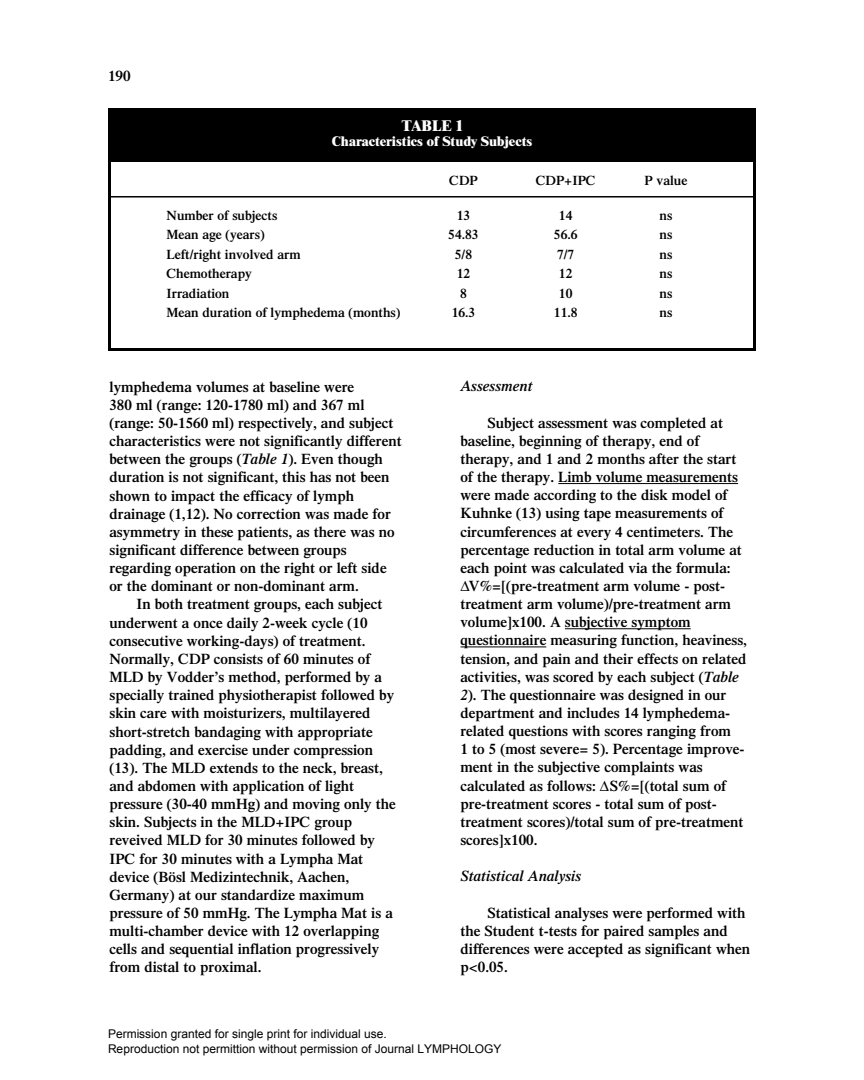
<style>
.page{position:relative;width:864px;height:1080px;background:#fff}
.page>*{position:absolute;margin:0;border:0;box-sizing:border-box;transform-origin:0 0}
.t1{font:600 15px/18.1px "Times";color:#000}
.t2{font:italic 600 15px "Times";color:#000}
.t3{font:800 15px "Times";color:#fff}
.t4{font:600 13.5px "Times";color:#000}
.t5{font:800 13.5px "Times";color:#fff}
.t6{font:12px/14.4px "Arial";color:#000}
.s1{font-style:italic}
</style>
<div class="page">
<div style="left:108px;top:108px;width:648px;height:54px;background:#000"></div>
<hr style="left:558px;top:483px;width:180px;height:1px;background:#000">
<hr style="left:565px;top:628px;width:126px;height:1px;background:#000">
<hr style="left:460px;top:647px;width:86px;height:1px;background:#000">
<div style="left:108px;top:108px;width:648px;height:243px;border:3px solid #000"></div>
<hr style="left:108px;top:196px;width:648px;height:2px;background:#000">
<p class="t1" style="left:108px;top:68px;width:24px">190</p>
<p class="t3" style="left:401px;top:120px;width:63px">TABLE 1</p>
<p class="t5" style="left:332px;top:136px;width:202px">Characteristics of Study Subjects</p>
<p class="t4" style="left:449px;top:176px;width:30px">CDP</p>
<p class="t4" style="left:536px;top:176px;width:61px">CDP+IPC</p>
<p class="t4" style="left:645px;top:176px;width:44px">P value</p>
<p class="t4" style="left:167px;top:210px;width:112px">Number of subjects</p>
<p class="t4" style="left:457px;top:210px;width:15px">13</p>
<p class="t4" style="left:559px;top:210px;width:15px">14</p>
<p class="t4" style="left:660px;top:210px;width:14px">ns</p>
<p class="t4" style="left:167px;top:230px;width:100px">Mean age (years)</p>
<p class="t4" style="left:448px;top:230px;width:32px">54.83</p>
<p class="t4" style="left:554px;top:230px;width:25px">56.6</p>
<p class="t4" style="left:660px;top:230px;width:14px">ns</p>
<p class="t4" style="left:167px;top:249px;width:136px">Left/right involved arm</p>
<p class="t4" style="left:455px;top:249px;width:19px">5/8</p>
<p class="t4" style="left:557px;top:249px;width:19px">7/7</p>
<p class="t4" style="left:660px;top:249px;width:14px">ns</p>
<p class="t4" style="left:167px;top:269px;width:87px">Chemotherapy</p>
<p class="t4" style="left:457px;top:269px;width:15px">12</p>
<p class="t4" style="left:559px;top:269px;width:15px">12</p>
<p class="t4" style="left:660px;top:269px;width:14px">ns</p>
<p class="t4" style="left:167px;top:288px;width:65px">Irradiation</p>
<p class="t4" style="left:460px;top:288px;width:8px">8</p>
<p class="t4" style="left:559px;top:288px;width:15px">10</p>
<p class="t4" style="left:660px;top:288px;width:14px">ns</p>
<p class="t4" style="left:167px;top:308px;width:235px">Mean duration of lymphedema (months)</p>
<p class="t4" style="left:452px;top:308px;width:25px">16.3</p>
<p class="t4" style="left:554px;top:308px;width:25px">11.8</p>
<p class="t4" style="left:660px;top:308px;width:14px">ns</p>
<p class="t1" style="left:110px;top:379px;width:294px">lymphedema volumes at baseline were<br>380 ml (range: 120-1780 ml) and 367 ml (range: 50-1560 ml) respectively, and subject characteristics were not significantly different between the groups (<span class="s1">Table 1</span>). Even though duration is not significant, this has not been shown to impact the efficacy of lymph drainage (1,12). No correction was made for asymmetry in these patients, as there was no significant difference between groups regarding operation on the right or left side or the dominant or non-dominant arm.</p>
<p class="t1" style="left:110px;top:597px;width:288px;text-indent:27px">In both treatment groups, each subject underwent a once daily 2-week cycle (10 consecutive working-days) of treatment.<br>Normally, CDP consists of 60 minutes of MLD by Vodder’s method, performed by a specially trained physiotherapist followed by skin care with moisturizers, multilayered short-stretch bandaging with appropriate padding, and exercise under compression (13). The MLD extends to the neck, breast, and abdomen with application of light pressure (30-40 mmHg) and moving only the skin. Subjects in the MLD+IPC group reveived MLD for 30 minutes followed by IPC for 30 minutes with a Lympha Mat device (Bösl Medizintechnik, Aachen, Germany) at our standardize maximum pressure of 50 mmHg. The Lympha Mat is a multi-chamber device with 12 overlapping cells and sequential inflation progressively from distal to proximal.</p>
<p class="t2" style="left:460px;top:381px;width:74px">Assessment</p>
<p class="t1" style="left:460px;top:415px;width:288px;text-indent:27px">Subject assessment was completed at baseline, beginning of therapy, end of therapy, and 1 and 2 months after the start of the therapy. Limb volume measurements were made according to the disk model of Kuhnke (13) using tape measurements of circumferences at every 4 centimeters. The percentage reduction in total arm volume at each point was calculated via the formula: ∆V%=[(pre-treatment arm volume - post&shy;treatment arm volume)/pre-treatment arm volume]x100. A subjective symptom questionnaire measuring function, heaviness, tension, and pain and their effects on related activities, was scored by each subject (<span class="s1">Table 2</span>). The questionnaire was designed in our department and includes 14 lymphedema&shy;related questions with scores ranging from<br>1 to 5 (most severe= 5). Percentage improve&shy;ment in the subjective complaints was calculated as follows: ∆S%=[(total sum of pre-treatment scores - total sum of post&shy;treatment scores)/total sum of pre-treatment scores]x100.</p>
<p class="t2" style="left:460px;top:871px;width:122px">Statistical Analysis</p>
<p class="t1" style="left:460px;top:905px;width:291px;text-indent:27px">Statistical analyses were performed with the Student t-tests for paired samples and differences were accepted as significant when p&lt;0.05.</p>
<p class="t6" style="left:108px;top:1027px;width:395px">Permission granted for single print for individual use.<br>Reproduction not permittion without permission of Journal LYMPHOLOGY</p>
</div>
